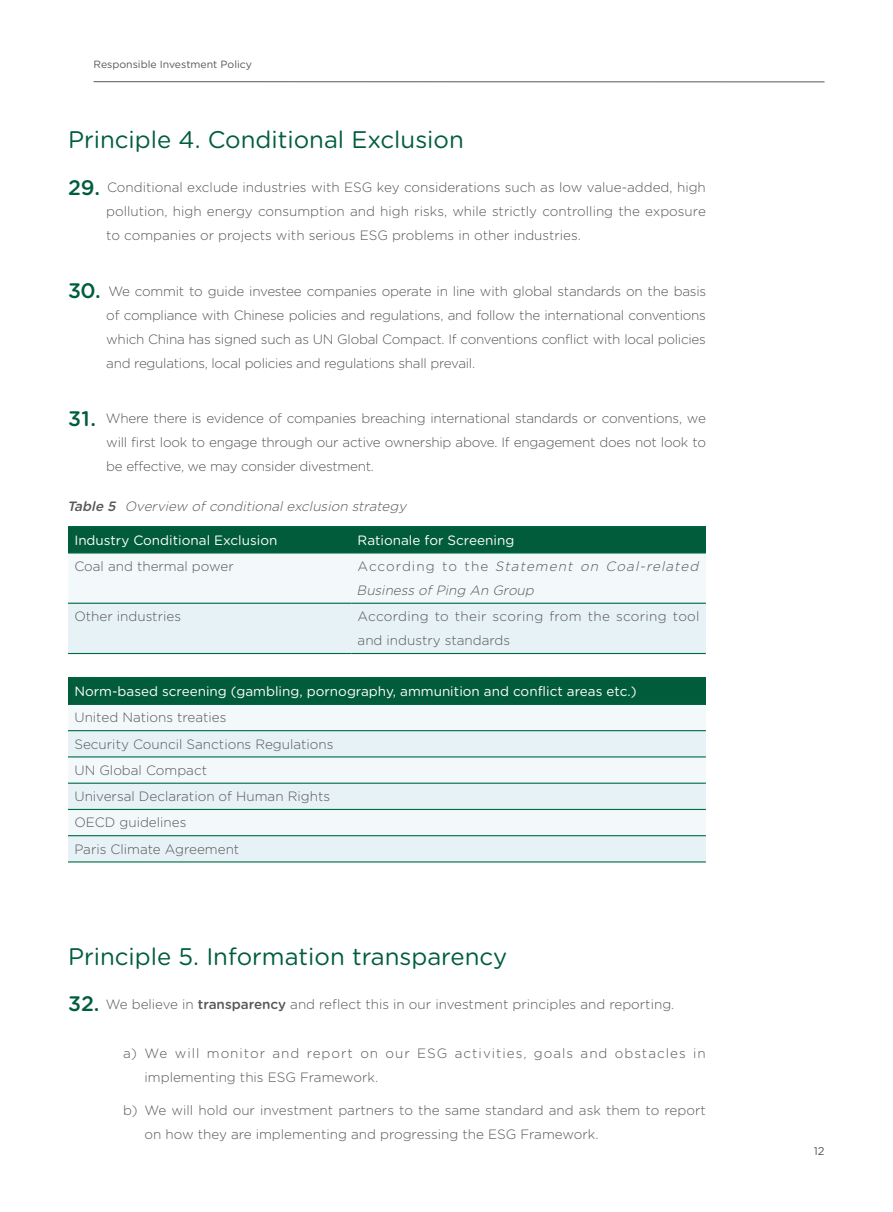
<style>
.page{position:relative;width:893px;height:1212px;background:#fff}
.page>*{position:absolute;margin:0;border:0;box-sizing:border-box;transform-origin:0 0}
.t1{font:24px "Gotham Rounded";color:#005e3c}
.t2{font:300 13.5px/24px "Gotham Rounded";color:#595757}
.t3{font:13.5px "Gotham Rounded";color:#fff}
.t4{font:italic 300 13.5px/24px "Gotham Rounded";color:#595757}
.t5{font:300 13.5px/24px "Gotham Rounded";letter-spacing:.075em;color:#595757}
.t6{font:11.25px "Gotham Rounded";color:#595757}
.t7{font:10.5px "Gotham Rounded";color:#595757}
.s1{font-weight:500;font-size:21px;color:#005e3c}
.s2{font-weight:500}
.s3{font-style:normal}
</style>
<div class="page">
<hr style="left:94px;top:81px;width:730px;height:1px;background:#595757">
<div style="left:68px;top:526px;width:638px;height:127px;background:#f3f8fa"></div>
<div style="left:68px;top:603px;width:638px;height:50px;background:#e7f2f6"></div>
<div style="left:68px;top:526px;width:638px;height:27px;background:#005c3b"></div>
<hr style="left:68px;top:526px;width:283px;height:1px;background:#006a45">
<hr style="left:351px;top:526px;width:355px;height:1px;background:#006a45">
<hr style="left:68px;top:552px;width:283px;height:1px;background:#006a45">
<hr style="left:351px;top:552px;width:355px;height:1px;background:#006a45">
<hr style="left:68px;top:603px;width:283px;height:1px;background:#006a45">
<hr style="left:351px;top:603px;width:355px;height:1px;background:#006a45">
<hr style="left:68px;top:653px;width:283px;height:1px;background:#006a45">
<hr style="left:351px;top:653px;width:355px;height:1px;background:#006a45">
<div style="left:68px;top:677px;width:638px;height:185px;background:#f3f8fa"></div>
<div style="left:68px;top:730px;width:638px;height:27px;background:#e7f2f6"></div>
<div style="left:68px;top:783px;width:638px;height:27px;background:#e7f2f6"></div>
<div style="left:68px;top:835px;width:638px;height:27px;background:#e7f2f6"></div>
<div style="left:68px;top:677px;width:638px;height:28px;background:#005c3b"></div>
<hr style="left:68px;top:677px;width:638px;height:2px;background:#006a45">
<hr style="left:68px;top:704px;width:638px;height:1px;background:#006a45">
<hr style="left:68px;top:730px;width:638px;height:1px;background:#006a45">
<hr style="left:68px;top:756px;width:638px;height:1px;background:#006a45">
<hr style="left:68px;top:783px;width:638px;height:1px;background:#006a45">
<hr style="left:68px;top:809px;width:638px;height:1px;background:#006a45">
<hr style="left:68px;top:835px;width:638px;height:1px;background:#006a45">
<hr style="left:68px;top:861px;width:638px;height:1px;background:#006a45">
<p class="t7" style="left:94px;top:58px;width:160px">Responsible Investment Policy</p>
<h1 class="t1" style="left:68px;top:123px;width:397px">Principle 4. Conditional Exclusion</h1>
<p class="t2" style="left:106px;top:175px;width:601px;text-align:justify;text-indent:-38px"><span class="s1">29.</span> Conditional exclude industries with ESG key considerations such as low value-added, high pollution, high energy consumption and high risks, while strictly controlling the exposure to companies or projects with serious ESG problems in other industries.</p>
<p class="t2" style="left:106px;top:278px;width:601px;text-align:justify;text-indent:-38px"><span class="s1">30.</span> We commit to guide investee companies operate in line with global standards on the basis of compliance with Chinese policies and regulations, and follow the international conventions which China has signed such as UN Global Compact. If conventions conflict with local policies and regulations, local policies and regulations shall prevail.</p>
<p class="t2" style="left:106px;top:406px;width:601px;text-align:justify;text-indent:-38px"><span class="s1">31.</span> Where there is evidence of companies breaching international standards or conventions, we will first look to engage through our active ownership above. If engagement does not look to be effective, we may consider divestment.</p>
<p class="t4" style="left:67px;top:493px;width:344px"><span class="s2">Table 5</span> Overview ofconditionalexclusion strategy</p>
<p class="t3" style="left:74px;top:531px;width:205px">Industry Conditional Exclusion</p>
<p class="t3" style="left:358px;top:531px;width:158px">Rationale for Screening</p>
<p class="t2" style="left:74px;top:553px;width:161px">Coal and thermal power</p>
<p class="t4" style="left:357px;top:553px;width:347px"><span class="s3">A c c o rd i n g t o t h e</span> Statement on Coal-related<br>Business ofPing An Group</p>
<p class="t2" style="left:74px;top:604px;width:108px">Other industries</p>
<p class="t2" style="left:358px;top:604px;width:343px">According to their scoring from the scoring tool and industry standards</p>
<p class="t3" style="left:74px;top:682px;width:564px">Norm-based screening (gambling, pornography, ammunition and conflict areas etc.)</p>
<p class="t2" style="left:74px;top:704px;width:261px;line-height:26.2px">United Nations treaties<br>Security Council Sanctions Regulations<br>UN Global Compact<br>Universal Declaration of Human Rights<br>OECD guidelines<br>Paris Climate Agreement</p>
<h1 class="t1" style="left:68px;top:939px;width:441px">Principle 5. Information transparency</h1>
<p class="t2" style="left:68px;top:991px;width:608px"><span class="s1">32.</span> We believe in <span class="s2">transparency</span> and reflect this in our investment principles and reporting.</p>
<p class="t5" style="left:145px;top:1041px;width:563px;text-indent:-21px">a) We will monitor and report on our ESG activities, goals and obstacles in implementing this ESG Framework.</p>
<p class="t2" style="left:145px;top:1097px;width:563px;text-indent:-21px">b) We will hold our investment partners to the same standard and ask them to report on how they are implementing and progressing the ESG Framework.</p>
<p class="t6" style="left:814px;top:1143px;width:12px">12</p>
</div>
